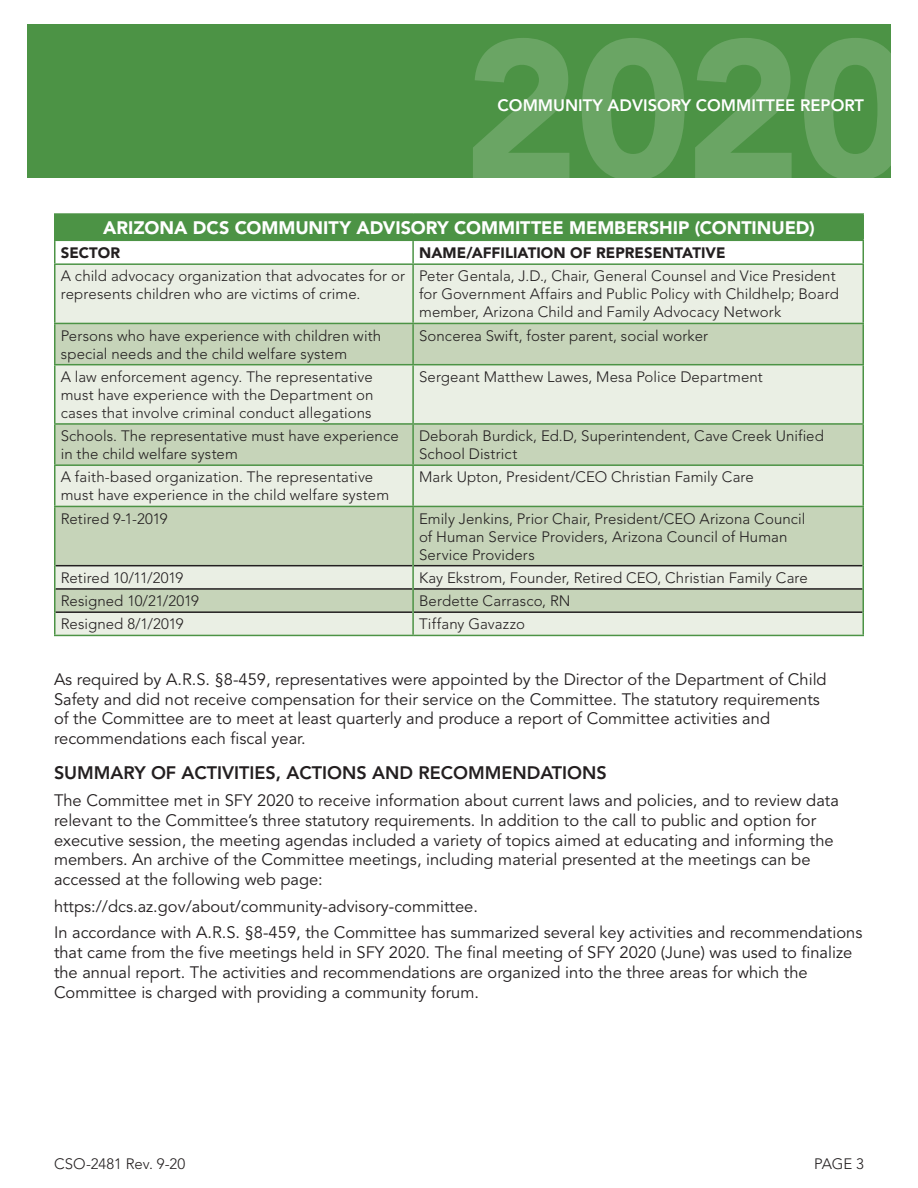
<style>
.page{position:relative;width:918px;height:1188px;background:#fff}
.page>*{position:absolute;margin:0;border:0;box-sizing:border-box;transform-origin:0 0}
.t1{font:900 195.45px "Avenir";color:#fff}
.t2{font:900 18px "Avenir";letter-spacing:-.005em;color:#fff}
.Subhead{font:800 18px "Avenir";color:#231f20}
.body_copy{font:16.5px/19.8px "Avenir";color:#231f20}
.t3{font:800 16.5px "Avenir";color:#fff}
.t4{font:300 15px/18px "Avenir";letter-spacing:.005em;color:#231f20}
.t5{font:900 15px "Avenir";letter-spacing:.005em;color:#231f20}
</style>
<div class="page">
<div style="left:27px;top:24px;width:864px;height:154px;background:#4c9345"></div>
<div style="left:55px;top:214px;width:808px;height:26px;background:#4c9345"></div>
<div style="left:56px;top:265px;width:806px;height:370px;background:#eaefe4"></div>
<svg style="left:56px;top:324px;width:806px;height:287px;background:#d4deca"></svg>
<hr style="left:56px;top:565px;width:356px;height:1px;background:#231f20">
<hr style="left:414px;top:565px;width:448px;height:1px;background:#231f20">
<hr style="left:56px;top:588px;width:356px;height:2px;background:#231f20">
<hr style="left:414px;top:588px;width:448px;height:2px;background:#231f20">
<hr style="left:56px;top:611px;width:356px;height:2px;background:#231f20">
<hr style="left:414px;top:611px;width:448px;height:2px;background:#231f20">
<hr style="left:54px;top:213px;width:359px;height:2px;background:#4c9345">
<hr style="left:54px;top:215px;width:2px;height:25px;background:#4c9345">
<hr style="left:413px;top:213px;width:451px;height:2px;background:#4c9345">
<hr style="left:862px;top:215px;width:2px;height:25px;background:#4c9345">
<hr style="left:54px;top:240px;width:359px;height:1px;background:#4c9345">
<hr style="left:54px;top:241px;width:2px;height:22px;background:#4c9345">
<hr style="left:413px;top:240px;width:451px;height:1px;background:#4c9345">
<hr style="left:412px;top:241px;width:2px;height:22px;background:#4c9345">
<hr style="left:862px;top:241px;width:2px;height:22px;background:#4c9345">
<hr style="left:54px;top:263px;width:359px;height:2px;background:#4c9345">
<hr style="left:54px;top:265px;width:2px;height:58px;background:#4c9345">
<hr style="left:413px;top:263px;width:451px;height:2px;background:#4c9345">
<hr style="left:412px;top:265px;width:2px;height:58px;background:#4c9345">
<hr style="left:862px;top:265px;width:2px;height:58px;background:#4c9345">
<hr style="left:54px;top:323px;width:359px;height:1px;background:#4c9345">
<hr style="left:54px;top:324px;width:2px;height:40px;background:#4c9345">
<hr style="left:413px;top:323px;width:451px;height:1px;background:#4c9345">
<hr style="left:412px;top:324px;width:2px;height:40px;background:#4c9345">
<hr style="left:862px;top:324px;width:2px;height:40px;background:#4c9345">
<hr style="left:54px;top:364px;width:359px;height:1px;background:#4c9345">
<hr style="left:54px;top:365px;width:2px;height:58px;background:#4c9345">
<hr style="left:413px;top:364px;width:451px;height:1px;background:#4c9345">
<hr style="left:412px;top:365px;width:2px;height:58px;background:#4c9345">
<hr style="left:862px;top:365px;width:2px;height:58px;background:#4c9345">
<hr style="left:54px;top:423px;width:359px;height:2px;background:#4c9345">
<hr style="left:54px;top:425px;width:2px;height:39px;background:#4c9345">
<hr style="left:413px;top:423px;width:451px;height:2px;background:#4c9345">
<hr style="left:412px;top:425px;width:2px;height:39px;background:#4c9345">
<hr style="left:862px;top:425px;width:2px;height:39px;background:#4c9345">
<hr style="left:54px;top:464px;width:359px;height:2px;background:#4c9345">
<hr style="left:54px;top:466px;width:2px;height:40px;background:#4c9345">
<hr style="left:413px;top:464px;width:451px;height:2px;background:#4c9345">
<hr style="left:412px;top:466px;width:2px;height:40px;background:#4c9345">
<hr style="left:862px;top:466px;width:2px;height:40px;background:#4c9345">
<hr style="left:54px;top:506px;width:359px;height:1px;background:#4c9345">
<hr style="left:54px;top:507px;width:2px;height:59px;background:#4c9345">
<hr style="left:413px;top:506px;width:451px;height:1px;background:#4c9345">
<hr style="left:412px;top:507px;width:2px;height:59px;background:#4c9345">
<hr style="left:862px;top:507px;width:2px;height:59px;background:#4c9345">
<hr style="left:54px;top:566px;width:2px;height:23px;background:#4c9345">
<hr style="left:412px;top:566px;width:2px;height:23px;background:#4c9345">
<hr style="left:862px;top:566px;width:2px;height:23px;background:#4c9345">
<hr style="left:54px;top:589px;width:2px;height:23px;background:#4c9345">
<hr style="left:412px;top:589px;width:2px;height:23px;background:#4c9345">
<hr style="left:862px;top:589px;width:2px;height:23px;background:#4c9345">
<hr style="left:54px;top:612px;width:2px;height:23px;background:#4c9345">
<hr style="left:412px;top:612px;width:2px;height:23px;background:#4c9345">
<hr style="left:862px;top:612px;width:2px;height:23px;background:#4c9345">
<hr style="left:54px;top:635px;width:359px;height:1px;background:#4c9345">
<hr style="left:413px;top:635px;width:451px;height:1px;background:#4c9345">
<h1 class="t1" style="left:463px;top:-8px;width:451px">2020</h1>
<p class="t3" style="left:498px;top:95px;width:368px">COMMUNITY ADVISORY COMMITTEE REPORT</p>
<p class="t2" style="left:103px;top:217px;width:713px">ARIZONA DCS COMMUNITY ADVISORY COMMITTEE MEMBERSHIP (CONTINUED)</p>
<p class="t5" style="left:61px;top:244px;width:61px">SECTOR</p>
<p class="t5" style="left:419px;top:244px;width:308px">NAME/AFFILIATION OF REPRESENTATIVE</p>
<p class="t4" style="left:61px;top:267px;width:346px">A child advocacy organization that advocates for or represents children who are victims of crime.</p>
<p class="t4" style="left:419px;top:267px;width:421px">Peter Gentala, J.D., Chair, General Counsel and Vice President for Government Affairs and Public Policy with Childhelp; Board member, Arizona Child and Family Advocacy Network</p>
<p class="t4" style="left:61px;top:327px;width:322px">Persons who have experience with children with special needs and the child welfare system</p>
<p class="t4" style="left:419px;top:327px;width:291px">Soncerea Swift, foster parent, social worker</p>
<p class="t4" style="left:61px;top:368px;width:314px;text-align:justify">A law enforcement agency. The representative must have experience with the Department on cases that involve criminal conduct allegations</p>
<p class="t4" style="left:419px;top:368px;width:345px">Sergeant Matthew Lawes, Mesa Police Department</p>
<p class="t4" style="left:61px;top:427px;width:339px">Schools. The representative must have experience in the child welfare system</p>
<p class="t4" style="left:419px;top:427px;width:406px">Deborah Burdick, Ed.D, Superintendent, Cave Creek Unified<br>School District</p>
<p class="t4" style="left:61px;top:468px;width:330px">A faith-based organization. The representative must have experience in the child welfare system</p>
<p class="t4" style="left:419px;top:468px;width:336px">Mark Upton, President/CEO Christian Family Care</p>
<p class="t4" style="left:61px;top:510px;width:108px">Retired 9-1-2019</p>
<p class="t4" style="left:419px;top:510px;width:388px">Emily Jenkins, Prior Chair, President/CEO Arizona Council of Human Service Providers, Arizona Council of Human<br>Service Providers</p>
<p class="t4" style="left:61px;top:569px;width:124px">Retired 10/11/2019</p>
<p class="t4" style="left:419px;top:569px;width:390px">Kay Ekstrom, Founder, Retired CEO, Christian Family Care</p>
<p class="t4" style="left:61px;top:592px;width:140px">Resigned 10/21/2019</p>
<p class="t4" style="left:419px;top:592px;width:153px">Berdette Carrasco, RN</p>
<p class="t4" style="left:61px;top:615px;width:124px">Resigned 8/1/2019</p>
<p class="t4" style="left:419px;top:615px;width:107px">Tiffany Gavazzo</p>
<p class="body_copy" style="left:54px;top:670px;width:774px">As required by A.R.S. §8-459, representatives were appointed by the Director of the Department of Child Safety and did not receive compensation for their service on the Committee. The statutory requirements of the Committee are to meet at least quarterly and produce a report of Committee activities and recommendations each fiscal year.</p>
<p class="Subhead" style="left:54px;top:762px;width:554px">SUMMARY OF ACTIVITIES, ACTIONS AND RECOMMENDATIONS</p>
<p class="body_copy" style="left:54px;top:791px;width:786px">The Committee met in SFY 2020 to receive information about current laws and policies, and to review data relevant to the Committee’s three statutory requirements. In addition to the call to public and option for executive session, the meeting agendas included a variety of topics aimed at educating and informing the members. An archive of the Committee meetings, including material presented at the meetings can be accessed at the following web page:</p>
<p class="body_copy" style="left:54px;top:897px;width:426px">https://dcs.az.gov/about/community-advisory-committee.</p>
<p class="body_copy" style="left:54px;top:923px;width:810px">In accordance with A.R.S. §8-459, the Committee has summarized several key activities and recommendations that came from the five meetings held in SFY 2020. The final meeting of SFY 2020 (June) was used to finalize the annual report. The activities and recommendations are organized into the three areas for which the Committee is charged with providing a community forum.</p>
<p class="t4" style="left:54px;top:1155px;width:133px">CSO-2481 Rev. 9-20</p>
<p class="t4" style="left:814px;top:1155px;width:51px">PAGE 3</p>
</div>
